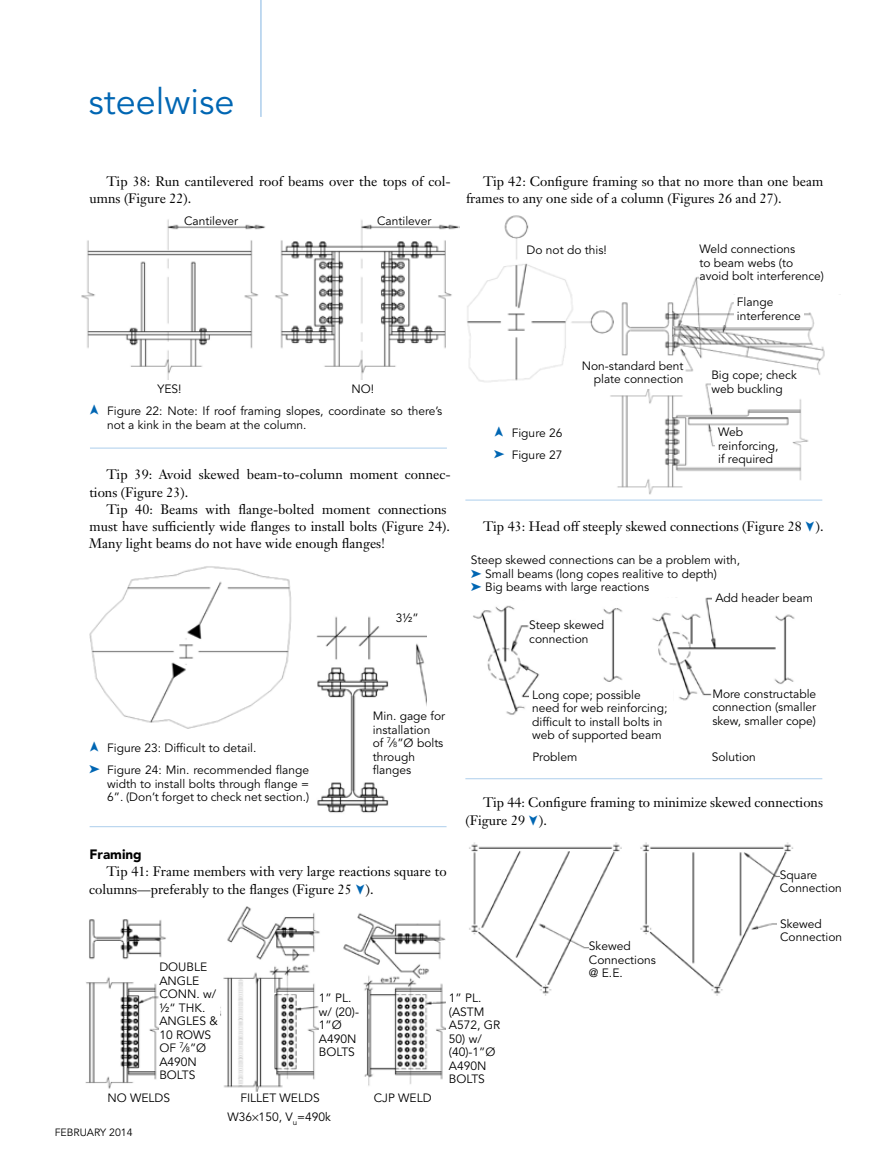
<style>
.page{position:relative;width:878px;height:1175px;background:#fff}
.page>*{position:absolute;margin:0;border:0;box-sizing:border-box;transform-origin:0 0}
.t1{font:36px "Avenir LT Std";color:#0066b3}
.t2{font:13.5px/17.2px "Janson Text LT Std";color:#000}
.t3{font:900 13.5px "Avenir LT Std";color:#000}
.t4{font:12px/13.5px "Avenir LT Std";color:#000}
.t5{font:10.5px "Avenir LT Std";color:#000}
.s1{color:#0066b3}
.s2{font-size:7.5px}
</style>
<div class="page">
<hr style="left:260px;top:0;width:2px;height:117px;background:#adceec">
<img style="left:81px;top:219px;width:378px;height:161px">
<div style="left:184px;top:216px;width:54px;height:9px;background:#fff"></div>
<div style="left:377px;top:216px;width:54px;height:9px;background:#fff"></div>
<hr style="left:90px;top:448px;width:357px;height:1px;background:#adceec">
<img style="left:89px;top:566px;width:203px;height:163px">
<img style="left:316px;top:616px;width:111px;height:197px">
<div style="left:373px;top:711px;width:79px;height:63px;background:#fff"></div>
<div style="left:386px;top:600px;width:42px;height:34px;background:#fff"></div>
<hr style="left:90px;top:826px;width:356px;height:1px;background:#adceec">
<img style="left:610px;top:276px;width:231px;height:218px">
<div style="left:569px;top:361px;width:114px;height:27px;background:#fff"></div>
<div style="left:733px;top:297px;width:70px;height:28px;background:#fff"></div>
<div style="left:699px;top:244px;width:144px;height:50px;background:#fff"></div>
<div style="left:711px;top:370px;width:87px;height:32px;background:#fff"></div>
<div style="left:715px;top:427px;width:76px;height:38px;background:#fff"></div>
<div style="left:775px;top:296px;width:67px;height:15px;background:#fff"></div>
<img style="left:467px;top:215px;width:149px;height:167px">
<div style="left:526px;top:245px;width:80px;height:9px;background:#fff"></div>
<hr style="left:465px;top:500px;width:357px;height:1px;background:#adceec">
<img style="left:473px;top:600px;width:322px;height:115px">
<div style="left:529px;top:620px;width:81px;height:32px;background:#fff"></div>
<div style="left:712px;top:590px;width:105px;height:14px;background:#fff"></div>
<div style="left:712px;top:688px;width:116px;height:50px;background:#fff"></div>
<div style="left:529px;top:689px;width:143px;height:63px;background:#fff"></div>
<div style="left:669px;top:703px;width:25px;height:21px;background:#fff"></div>
<hr style="left:465px;top:778px;width:357px;height:1px;background:#adceec">
<img style="left:469px;top:842px;width:325px;height:154px">
<div style="left:779px;top:869px;width:63px;height:25px;background:#fff"></div>
<div style="left:777px;top:918px;width:65px;height:23px;background:#fff"></div>
<div style="left:589px;top:941px;width:68px;height:54px;background:#fff"></div>
<img style="left:85px;top:906px;width:361px;height:186px">
<div style="left:159px;top:962px;width:61px;height:117px;background:#fff"></div>
<div style="left:319px;top:993px;width:45px;height:63px;background:#fff"></div>
<div style="left:449px;top:993px;width:55px;height:91px;background:#fff"></div>
<h1 class="t1" style="left:88px;top:81px;width:147px">steelwise</h1>
<p class="t2" style="left:89px;top:173px;width:363px;text-indent:17px">Tip 38: Run cantilevered roof beams over the tops of col&shy;umns (Figure 22).</p>
<p class="t4" style="left:184px;top:215px;width:56px">Cantilever</p>
<p class="t4" style="left:377px;top:215px;width:56px">Cantilever</p>
<p class="t2" style="left:466px;top:173px;width:359px;text-indent:17px">Tip 42: Configure framing so that no more than one beam frames to any one side of a column (Figures 26 and 27).</p>
<p class="t4" style="left:526px;top:244px;width:82px">Do not do this!</p>
<p class="t4" style="left:699px;top:243px;width:126px">Weld connections<br>to beam webs (to avoid bolt interference)</p>
<p class="t4" style="left:736px;top:296px;width:65px">Flange interference</p>
<p class="t4" style="left:157px;top:382px;width:26px">YES!</p>
<p class="t4" style="left:351px;top:382px;width:24px">NO !</p>
<p class="t4" style="left:107px;top:404px;width:337px">Figure 22: N ote: If roof framing slopes, coordinate so there’s not a kink in the beam at the column.</p>
<p class="t2" style="left:89px;top:466px;width:363px;text-indent:17px">Tip 39: Avoid skewed beam-to-column moment connec&shy;tions (Figure 23).</p>
<p class="t2" style="left:89px;top:500px;width:362px;text-indent:17px">Tip 40: Beams with flange-bolted moment connections must have sufficiently wide flanges to install bolts (Figure 24).<br>Many light beams do not have wide enough flanges!</p>
<p class="t4" style="left:396px;top:611px;width:24px">3½”</p>
<p class="t4" style="left:511px;top:422px;width:52px;line-height:22.5px">Figure 26<br>Figure 27</p>
<p class="t4" style="left:581px;top:359px;width:103px;text-align:right">Non-standard bent plate connection</p>
<p class="t4" style="left:711px;top:369px;width:87px">Big cope; check web buckling</p>
<p class="t4" style="left:718px;top:426px;width:62px">Web reinforcing, if required</p>
<p class="t2" style="left:483px;top:518px;width:342px">Tip 43: Head off steeply skewed connections (Figure 28 ).</p>
<p class="t4" style="left:471px;top:554px;width:271px">Steep skewed connections can be a problem with, <span class="s1">➤</span> Small beams (long copes realitive to depth)<br><span class="s1">➤</span> Big beams with large reactions</p>
<p class="t4" style="left:529px;top:618px;width:76px">Steep skewed connection</p>
<p class="t4" style="left:715px;top:591px;width:99px">Add header beam</p>
<p class="t4" style="left:107px;top:737px;width:203px;line-height:22.5px">Figure 23: Difficult to detail.<br>Figure 24: Min. recommended flange</p>
<p class="t4" style="left:107px;top:777px;width:203px">width to install bolts through flange =<br>6”. (Don’t forget to check net section.)</p>
<p class="t4" style="left:373px;top:709px;width:74px">Min. gage for installation<br>of <sup>7</sup>⁄<span class="s2">8</span>”Ø bolts through flanges</p>
<p class="t4" style="left:712px;top:687px;width:105px;text-align:justify">More constructable connection (smaller skew, smaller cope)</p>
<p class="t4" style="left:532px;top:688px;width:137px">Long cope; possible need for web reinforcing; difficult to install bolts in web of supported beam</p>
<p class="t4" style="left:532px;top:750px;width:46px">Problem</p>
<p class="t4" style="left:711px;top:750px;width:45px">Solution</p>
<p class="t2" style="left:465px;top:794px;width:359px;text-indent:18px">Tip 44: Configure framing to minimize skewed connections (Figure 29 ).</p>
<p class="t3" style="left:89px;top:846px;width:54px">Framing</p>
<p class="t2" style="left:89px;top:863px;width:359px;text-indent:17px">Tip 41: Frame members with very large reactions square to columns—preferably to the flanges (Figure 25 ).</p>
<p class="t4" style="left:159px;top:960px;width:60px">Doub le angle<br>Conn. w/ ½“ TH K. angles &amp;<br>10 rows of <sup>7</sup>⁄<span class="s2">8</span>”Ø<br>A490N bolts</p>
<p class="t4" style="left:319px;top:991px;width:42px">1” pl. w/ (20)-<br>1”Ø<br>A490N bolts</p>
<p class="t4" style="left:107px;top:1091px;width:56px">no welds</p>
<p class="t4" style="left:240px;top:1090px;width:72px">fillet welds</p>
<p class="t4" style="left:374px;top:1090px;width:58px">CJP weld</p>
<p class="t4" style="left:227px;top:1110px;width:105px">w36 150, v<sub>u</sub>=490k</p>
<p class="t5" style="left:55px;top:1126px;width:79px">february 2014</p>
<p class="t4" style="left:449px;top:991px;width:44px">1” pl. (ASTM<br>A572, GR</p>
<p class="t4" style="left:449px;top:1032px;width:48px">50) w/ (40)-1”Ø<br>A490N bolts</p>
<p class="t4" style="left:589px;top:939px;width:69px">Skewed<br>Connections @ E.E.</p>
<p class="t4" style="left:779px;top:868px;width:64px">Square<br>Connection</p>
<p class="t4" style="left:780px;top:917px;width:64px">Skewed<br>Connection</p>
</div>
